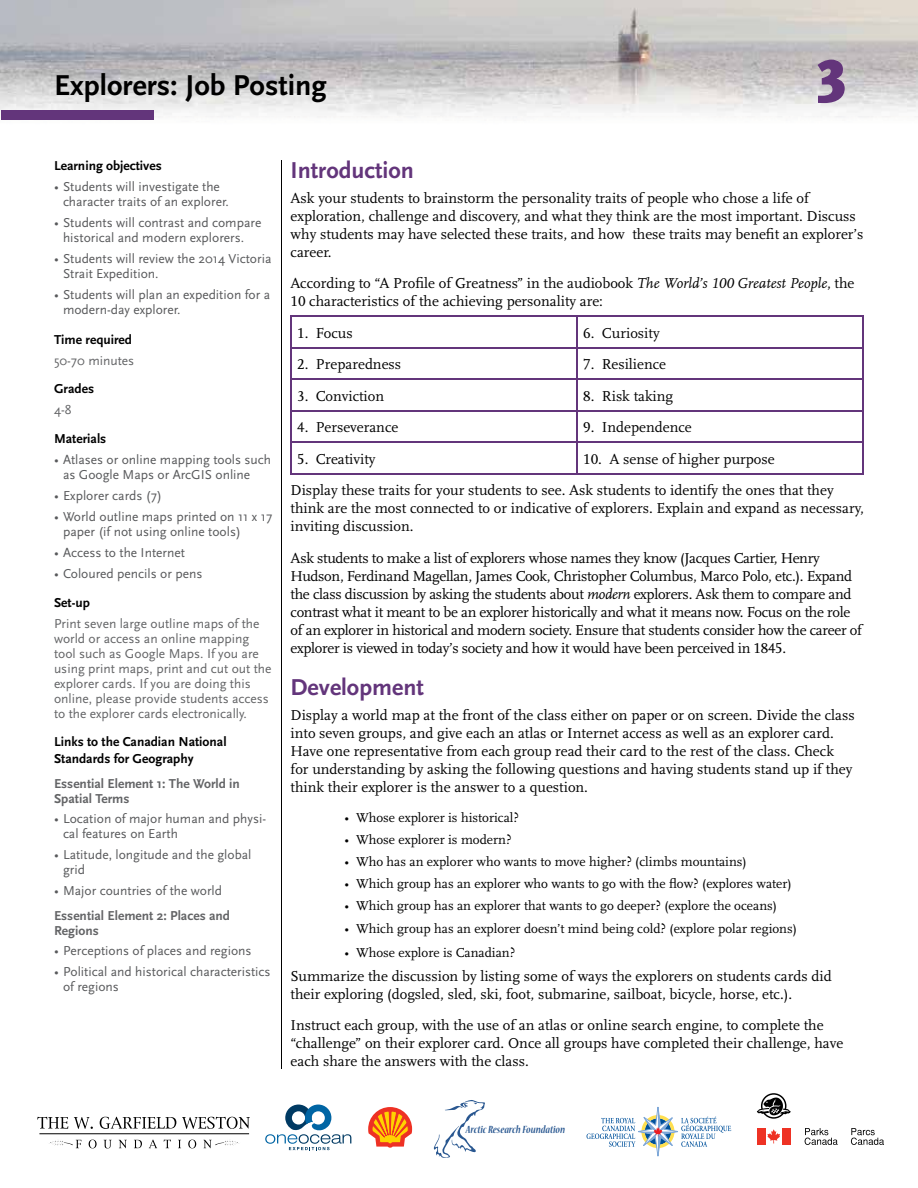
<style>
.page{position:relative;width:918px;height:1188px;background:#fff}
.page>*{position:absolute;margin:0;border:0;box-sizing:border-box;transform-origin:0 0}
.t1{font:900 60px "Scala Sans";color:#63357b}
.t2{font:700 30px "Scala Sans";color:#000}
.t3{font:700 24px "Scala Sans";color:#63357b}
.t4{font:15px/18px "Scala LF";color:#000}
.t5{font:15px/18px "Scala LF";letter-spacing:-.02em;color:#000}
.t6{font:13.5px/15px "Scala Sans";color:#58595b}
.t7{font:13.5px "Scala LF";color:#000}
.t8{font:13.5px/15px "Scala Sans";color:#636466}
.t9{font:700 13.5px/16.2px "Scala Sans";color:#000}
.t10{font:700 13.5px/15px "Scala Sans";color:#636466}
.t11{font:italic 700 condensed 11.7px "Nueva Std";color:#295790}
.s1{font-style:italic}
</style>
<div class="page">
<hr style="left:281px;top:160px;width:1px;height:909px;background:#000">
<img style="left:0;top:0;width:918px;height:118px">
<div style="left:1px;top:111px;width:153px;height:9px;background:#63357b"></div>
<hr style="left:290px;top:316px;width:287px;height:1px;background:#63357b">
<hr style="left:290px;top:317px;width:2px;height:30px;background:#63357b">
<hr style="left:577px;top:316px;width:287px;height:1px;background:#63357b">
<hr style="left:576px;top:317px;width:2px;height:30px;background:#63357b">
<hr style="left:862px;top:317px;width:2px;height:30px;background:#63357b">
<hr style="left:290px;top:347px;width:287px;height:2px;background:#63357b">
<hr style="left:290px;top:349px;width:2px;height:30px;background:#63357b">
<hr style="left:577px;top:347px;width:287px;height:2px;background:#63357b">
<hr style="left:576px;top:349px;width:2px;height:30px;background:#63357b">
<hr style="left:862px;top:349px;width:2px;height:30px;background:#63357b">
<hr style="left:290px;top:379px;width:287px;height:1px;background:#63357b">
<hr style="left:290px;top:380px;width:2px;height:30px;background:#63357b">
<hr style="left:577px;top:379px;width:287px;height:1px;background:#63357b">
<hr style="left:576px;top:380px;width:2px;height:30px;background:#63357b">
<hr style="left:862px;top:380px;width:2px;height:30px;background:#63357b">
<hr style="left:290px;top:410px;width:287px;height:2px;background:#63357b">
<hr style="left:290px;top:412px;width:2px;height:30px;background:#63357b">
<hr style="left:577px;top:410px;width:287px;height:2px;background:#63357b">
<hr style="left:576px;top:412px;width:2px;height:30px;background:#63357b">
<hr style="left:862px;top:412px;width:2px;height:30px;background:#63357b">
<hr style="left:290px;top:442px;width:287px;height:1px;background:#63357b">
<hr style="left:290px;top:443px;width:2px;height:30px;background:#63357b">
<hr style="left:577px;top:442px;width:287px;height:1px;background:#63357b">
<hr style="left:576px;top:443px;width:2px;height:30px;background:#63357b">
<hr style="left:862px;top:443px;width:2px;height:30px;background:#63357b">
<hr style="left:290px;top:473px;width:287px;height:2px;background:#63357b">
<hr style="left:577px;top:473px;width:287px;height:2px;background:#63357b">
<svg style="left:587px;top:1107px;width:144px;height:49px"></svg>
<hr style="left:39px;top:1133px;width:210px;height:1px;background:#000">
<svg style="left:37px;top:1117px;width:31px;height:12px"></svg>
<svg style="left:74px;top:1117px;width:19px;height:12px"></svg>
<svg style="left:100px;top:1117px;width:76px;height:12px"></svg>
<svg style="left:182px;top:1117px;width:68px;height:12px"></svg>
<svg style="left:49px;top:1140px;width:32px;height:8px"></svg>
<svg style="left:89px;top:1140px;width:8px;height:8px"></svg>
<svg style="left:104px;top:1140px;width:8px;height:8px"></svg>
<svg style="left:119px;top:1140px;width:8px;height:8px"></svg>
<svg style="left:134px;top:1140px;width:8px;height:8px"></svg>
<svg style="left:149px;top:1140px;width:8px;height:8px"></svg>
<svg style="left:164px;top:1140px;width:7px;height:8px"></svg>
<svg style="left:178px;top:1140px;width:3px;height:8px"></svg>
<svg style="left:188px;top:1140px;width:8px;height:8px"></svg>
<svg style="left:203px;top:1140px;width:36px;height:8px"></svg>
<svg style="left:265px;top:1105px;width:86px;height:45px"></svg>
<svg style="left:368px;top:1107px;width:45px;height:41px"></svg>
<svg style="left:434px;top:1100px;width:51px;height:58px"></svg>
<svg style="left:805px;top:1128px;width:33px;height:17px"></svg>
<svg style="left:851px;top:1128px;width:33px;height:17px"></svg>
<div style="left:757px;top:1128px;width:8px;height:17px;background:#ee3224"></div>
<div style="left:782px;top:1128px;width:9px;height:17px;background:#ee3224"></div>
<svg style="left:767px;top:1129px;width:13px;height:14px"></svg>
<svg style="left:757px;top:1093px;width:34px;height:26px"></svg>
<h2 class="t2" style="left:54px;top:69px;width:274px">Explorers: Job Posting</h2>
<h1 class="t1" style="left:817px;top:38px;width:31px">3</h1>
<p class="t9" style="left:54px;top:158px;width:109px">Learning objectives</p>
<p class="t6" style="left:63px;top:180px;width:167px;text-indent:-9px">• Students will investigate the character traits of an explorer.</p>
<p class="t6" style="left:63px;top:216px;width:200px;text-indent:-9px">• Students will contrast and compare historical and modern explorers.</p>
<p class="t6" style="left:63px;top:252px;width:210px;text-indent:-9px">• Students will review the 2014 Victoria<br>Strait Expedition.</p>
<p class="t6" style="left:63px;top:288px;width:209px;text-indent:-9px">• Students will plan an expedition for a modern-day explorer.</p>
<p class="t9" style="left:54px;top:332px;width:80px">Time required</p>
<p class="t8" style="left:54px;top:354px;width:82px">50-70 minutes</p>
<p class="t9" style="left:54px;top:381px;width:42px">Grades</p>
<p class="t8" style="left:54px;top:403px;width:19px">4-8</p>
<p class="t9" style="left:54px;top:430px;width:54px">Materials</p>
<p class="t6" style="left:63px;top:452px;width:210px;text-indent:-9px">• Atlases or online mapping tools such as Google Maps or ArcGIS online</p>
<p class="t6" style="left:54px;top:488px;width:109px">• Explorer cards (7)</p>
<p class="t6" style="left:63px;top:509px;width:211px;text-indent:-9px">• World outline maps printed on 11 x 17 paper (if not using online tools)</p>
<p class="t6" style="left:54px;top:545px;width:132px">• Access to the Internet</p>
<p class="t6" style="left:54px;top:566px;width:150px">• Coloured pencils or pens</p>
<p class="t9" style="left:54px;top:595px;width:38px">Set-up</p>
<p class="t8" style="left:54px;top:617px;width:219px">Print seven large outline maps of the world or access an online mapping tool such as Google Maps. If you are using print maps, print and cut out the explorer cards. If you are doing this online, please provide students access to the explorer cards electronically.</p>
<p class="t9" style="left:54px;top:734px;width:174px">Links to the Canadian National<br>Standards for Geography</p>
<p class="t10" style="left:54px;top:777px;width:188px">Essential Element 1: The World in<br>Spatial Terms</p>
<p class="t6" style="left:63px;top:811px;width:205px;text-indent:-9px">• Location of major human and physi&shy;cal features on Earth</p>
<p class="t6" style="left:63px;top:847px;width:190px;text-indent:-9px">• Latitude, longitude and the global grid</p>
<p class="t6" style="left:54px;top:883px;width:170px">• Major countries of the world</p>
<p class="t10" style="left:54px;top:909px;width:178px">Essential Element 2: Places and<br>Regions</p>
<p class="t6" style="left:54px;top:943px;width:199px">• Perceptions of places and regions</p>
<p class="t6" style="left:63px;top:964px;width:209px;text-indent:-9px">• Political and historical characteristics of regions</p>
<h3 class="t3" style="left:291px;top:157px;width:125px">Introduction</h3>
<p class="t4" style="left:291px;top:189px;width:574px">Ask your students to brainstorm the personality traits of people who chose a life of exploration, challenge and discovery, and what they think are the most important. Discuss why students may have selected these traits, and how these traits may benefit an explorer’s career.</p>
<p class="t4" style="left:291px;top:275px;width:565px">According to “A Profile of Greatness” in the audiobook <span class="s1">The World’s 100 Greatest People</span>, the<br>10 characteristics of the achieving personality are:</p>
<p class="t4" style="left:297px;top:324px;width:57px">1. Focus</p>
<p class="t4" style="left:583px;top:324px;width:78px">6. Curiosity</p>
<p class="t4" style="left:297px;top:356px;width:106px">2. Preparedness</p>
<p class="t4" style="left:583px;top:356px;width:84px">7. Resilience</p>
<p class="t4" style="left:297px;top:387px;width:88px">3. Conviction</p>
<p class="t4" style="left:583px;top:387px;width:91px">8. Risk taking</p>
<p class="t4" style="left:297px;top:419px;width:103px">4. Perseverance</p>
<p class="t4" style="left:583px;top:419px;width:110px">9. Independence</p>
<p class="t4" style="left:297px;top:450px;width:80px">5. Creativity</p>
<p class="t4" style="left:583px;top:450px;width:193px">10. A sense of higher purpose</p>
<p class="t4" style="left:291px;top:482px;width:575px">Display these traits for your students to see. Ask students to identify the ones that they think are the most connected to or indicative of explorers. Explain and expand as necessary, inviting discussion.</p>
<p class="t5" style="left:291px;top:549px;width:573px">Ask students to make a list of explorers whose names they know (Jacques Cartier, Henry Hudson, Ferdinand Magellan, James Cook, Christopher Columbus, Marco Polo, etc.). Expand the class discussion by asking the students about <span class="s1">modern</span> explorers. Ask them to compare and contrast what it meant to be an explorer historically and what it means now. Focus on the role of an explorer in historical and modern society. Ensure that students consider how the career of explorer is viewed in today’s society and how it would have been perceived in 1845.</p>
<h3 class="t3" style="left:291px;top:674px;width:135px">Development</h3>
<p class="t4" style="left:291px;top:706px;width:566px">Display a world map at the front of the class either on paper or on screen. Divide the class into seven groups, and give each an atlas or Internet access as well as an explorer card.<br>Have one representative from each group read their card to the rest of the class. Check for understanding by asking the following questions and having students stand up if they think their explorer is the answer to a question.</p>
<p class="t7" style="left:345px;top:810px;width:176px">• Whose explorer is historical?</p>
<p class="t7" style="left:345px;top:832px;width:169px">• Whose explorer is modern?</p>
<p class="t7" style="left:345px;top:854px;width:404px">• Who has an explorer who wants to move higher? (climbs mountains)</p>
<p class="t7" style="left:345px;top:876px;width:449px">• Which group has an explorer who wants to go with the flow? (explores water)</p>
<p class="t7" style="left:345px;top:899px;width:434px">• Which group has an explorer that wants to go deeper? (explore the oceans)</p>
<p class="t7" style="left:345px;top:921px;width:454px">• Which group has an explorer doesn’t mind being cold? (explore polar regions)</p>
<p class="t7" style="left:345px;top:945px;width:172px">• Whose explore is Canadian?</p>
<p class="t4" style="left:291px;top:967px;width:543px">Summarize the discussion by listing some of ways the explorers on students cards did their exploring (dogsled, sled, ski, foot, submarine, sailboat, bicycle, horse, etc.).</p>
<p class="t4" style="left:291px;top:1017px;width:554px">Instruct each group, with the use of an atlas or online search engine, to complete the “challenge” on their explorer card. Once all groups have completed their challenge, have each share the answers with the class.</p>
<p class="t11" style="left:466px;top:1125px;width:101px">Arctic Research Foundation</p>
</div>
